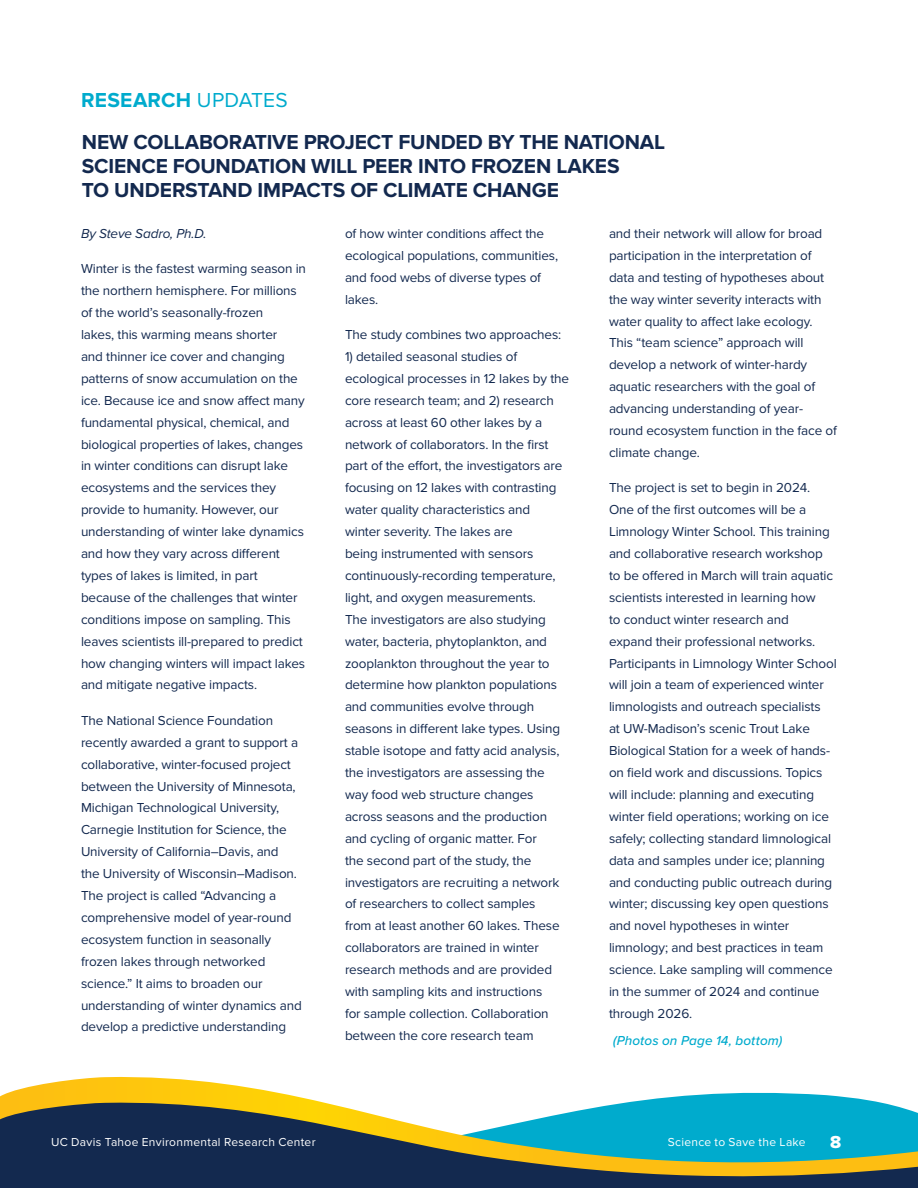
<style>
.page{position:relative;width:918px;height:1188px;background:#fff}
.page>*{position:absolute;margin:0;border:0;box-sizing:border-box;transform-origin:0 0}
.Headline{font:700 21px/24px "Proxima Nova";letter-spacing:-.01em;color:#13294f}
.Headline2{font:700 21px "Proxima Nova";letter-spacing:.015em;color:#00abcd}
.t1{font:18px "Proxima Nova Extrabld";color:#fff}
.Text_for_newsletter{font:13.5px/21.9px "Proxima Nova";letter-spacing:-.01em;color:#13294f}
.Headline2-2{font:italic 500 13.5px "Proxima Nova";letter-spacing:.005em;color:#00abcd}
.Text_for_newsletter-2{font:italic 13.5px "Proxima Nova";letter-spacing:-.01em;color:#13294f}
.t2{font:12px "Proxima Nova";letter-spacing:.025em;color:#fff}
.s1{font-weight:400}
</style>
<div class="page">
<svg style="left:0;top:1076px;width:866px;height:24px"></svg>
<svg style="left:0;top:1100px;width:918px;height:88px;background:#437473"></svg>
<p class="Headline2" style="left:81px;top:88px;width:208px">RESEARCH <span class="s1">UPDATES</span></p>
<p class="Headline" style="left:82px;top:131px;width:585px">NEW COLLABORATIVE PROJECT FUNDED BY THE NATIONAL<br>SCIENCE FOUNDATION WILL PEER INTO FROZEN LAKES<br>TO UNDERSTAND IMPACTS OF CLIMATE CHANGE</p>
<p class="Text_for_newsletter-2" style="left:81px;top:226px;width:127px">By Steve Sadro, Ph.D.</p>
<p class="Text_for_newsletter" style="left:81px;top:258px;width:227px">Winter is the fastest warming season in the northern hemisphere. For millions of the world’s seasonally-frozen<br>lakes, this warming means shorter<br>and thinner ice cover and changing patterns of snow accumulation on the ice. Because ice and snow affect many fundamental physical, chemical, and biological properties of lakes, changes in winter conditions can disrupt lake ecosystems and the services they provide to humanity. However, our understanding of winter lake dynamics and how they vary across different types of lakes is limited, in part because of the challenges that winter conditions impose on sampling. This leaves scientists ill-prepared to predict how changing winters will impact lakes and mitigate negative impacts.</p>
<p class="Text_for_newsletter" style="left:81px;top:710px;width:222px">The National Science Foundation recently awarded a grant to support a collaborative, winter-focused project between the University of Minnesota, Michigan Technological University, Carnegie Institution for Science, the University of California–Davis, and<br>the University of Wisconsin–Madison.<br>The project is called “Advancing a comprehensive model of year-round ecosystem function in seasonally frozen lakes through networked science.” It aims to broaden our understanding of winter dynamics and develop a predictive understanding</p>
<p class="Text_for_newsletter" style="left:345px;top:223px;width:215px">of how winter conditions affect the ecological populations, communities, and food webs of diverse types of lakes.</p>
<p class="Text_for_newsletter" style="left:345px;top:324px;width:218px">The study combines two approaches:</p>
<p class="Text_for_newsletter" style="left:345px;top:346px;width:226px">1) detailed seasonal studies of ecological processes in 12 lakes by the core research team; and 2) research across at least 60 other lakes by a network of collaborators. In the first part of the effort, the investigators are focusing on 12 lakes with contrasting water quality characteristics and winter severity. The lakes are<br>being instrumented with sensors continuously-recording temperature, light, and oxygen measurements.<br>The investigators are also studying water, bacteria, phytoplankton, and zooplankton throughout the year to determine how plankton populations and communities evolve through seasons in different lake types. Using stable isotope and fatty acid analysis, the investigators are assessing the way food web structure changes across seasons and the production and cycling of organic matter. For<br>the second part of the study, the investigators are recruiting a network of researchers to collect samples<br>from at least another 60 lakes. These collaborators are trained in winter research methods and are provided with sampling kits and instructions<br>for sample collection. Collaboration between the core research team</p>
<p class="Text_for_newsletter" style="left:609px;top:223px;width:230px">and their network will allow for broad participation in the interpretation of data and testing of hypotheses about the way winter severity interacts with water quality to affect lake ecology.<br>This “team science” approach will develop a network of winter-hardy aquatic researchers with the goal of advancing understanding of year&shy;round ecosystem function in the face of climate change.</p>
<p class="Text_for_newsletter" style="left:609px;top:477px;width:229px">The project is set to begin in 2024.<br>One of the first outcomes will be a Limnology Winter School. This training and collaborative research workshop to be offered in March will train aquatic scientists interested in learning how<br>to conduct winter research and<br>expand their professional networks.<br>Participants in Limnology Winter School will join a team of experienced winter limnologists and outreach specialists<br>at UW-Madison’s scenic Trout Lake Biological Station for a week of hands&shy;on field work and discussions. Topics will include: planning and executing winter field operations; working on ice safely; collecting standard limnological data and samples under ice; planning and conducting public outreach during winter; discussing key open questions and novel hypotheses in winter limnology; and best practices in team science. Lake sampling will commence in the summer of 2024 and continue through 2026.</p>
<p class="Headline2-2" style="left:613px;top:1033px;width:171px">(Photos on Page 14, bottom)</p>
<p class="t2" style="left:51px;top:1135px;width:266px">UC Davis Tahoe Environmental Research Center</p>
<p class="t2" style="left:668px;top:1135px;width:139px">Science to Save the Lake</p>
<h2 class="t1" style="left:830px;top:1131px;width:13px">8</h2>
</div>
